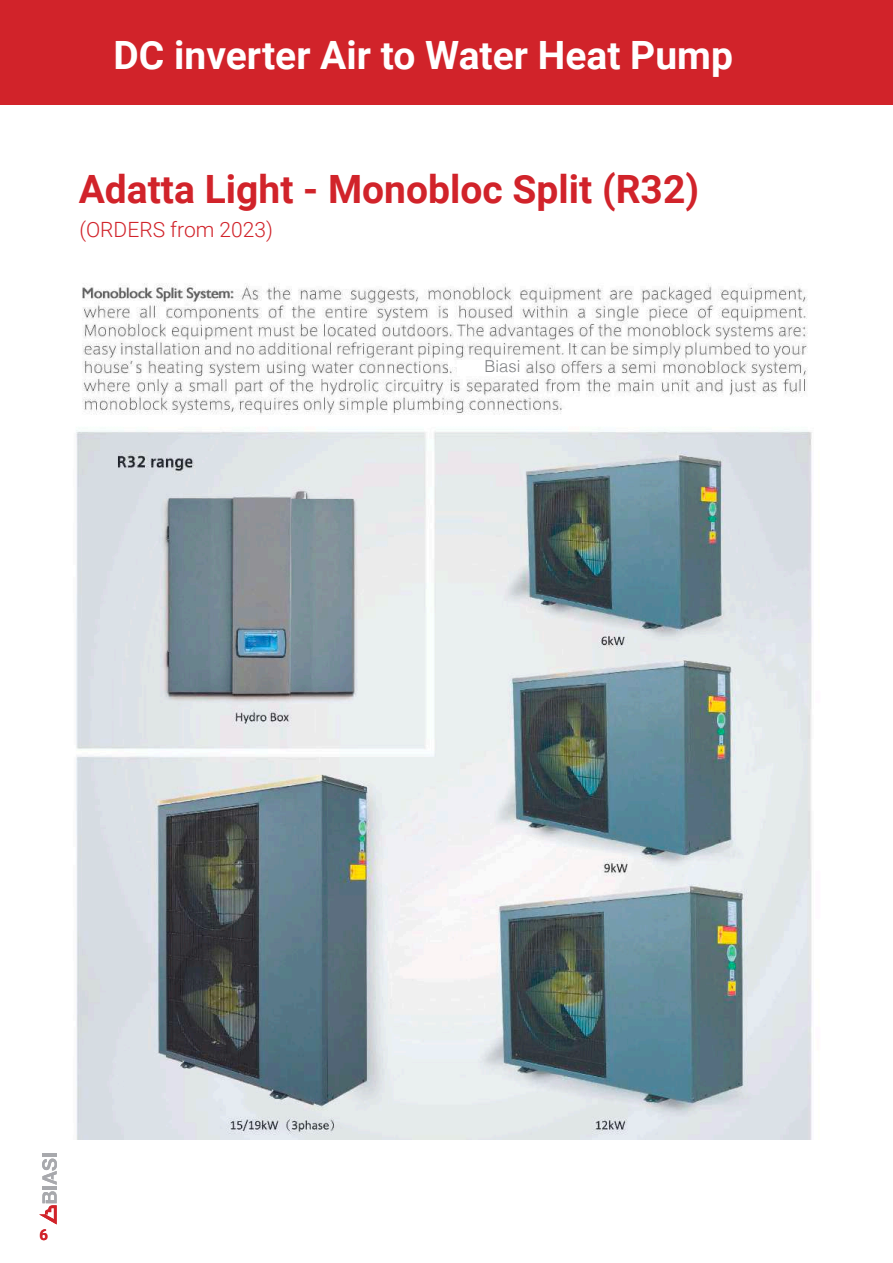
<style>
.page{position:relative;width:893px;height:1263px;background:#fff}
.page>*{position:absolute;margin:0;border:0;box-sizing:border-box;transform-origin:0 0}
.t1{font:700 39px "Roboto";color:#d1232a}
.t2{font:700 39px "Roboto";color:#fff}
.t3{font:300 21px "Roboto";color:#d1232a}
.t4{font:300 16.5px "Helvetica";color:#808285}
.t5{font:700 15px "Roboto";color:#d1232a}
</style>
<div class="page">
<div style="left:0;top:0;width:893px;height:105px;background:#d1232a"></div>
<hr style="left:42px;top:1186px;width:15px;height:3px;background:#a8a9ad">
<hr style="left:42px;top:1153px;width:15px;height:4px;background:#a8a9ad">
<svg style="left:39px;top:1191px;width:18px;height:33px"></svg>
<svg style="left:42px;top:1158px;width:15px;height:27px"></svg>
<img style="left:76px;top:283px;width:736px;height:856px">
<div style="left:457px;top:361px;width:65px;height:15px;background:#fff"></div>
<p class="t2" style="left:114px;top:28px;width:621px">DC inverter Air to Water Heat Pump</p>
<p class="t1" style="left:79px;top:162px;width:622px">Adatta Light - Monobloc Split (R32)</p>
<p class="t3" style="left:79px;top:215px;width:195px">(ORDERS from 2023)</p>
<p class="t4" style="left:485px;top:353px;width:37px">Biasi</p>
<p class="t5" style="left:40px;top:1224px;width:10px">6</p>
</div>
